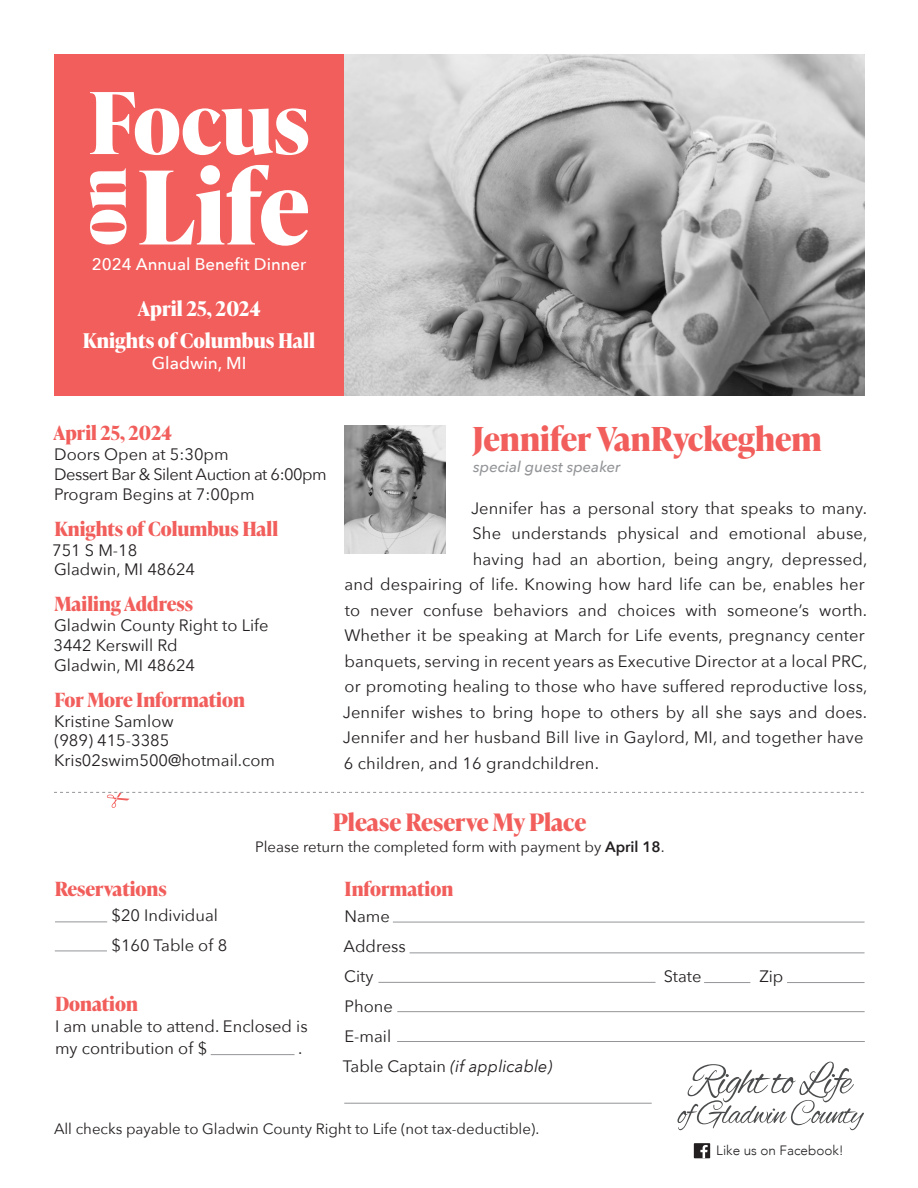
<style>
.page{position:relative;width:918px;height:1188px;background:#fff}
.page>*{position:absolute;margin:0;border:0;box-sizing:border-box;transform-origin:0 0}
.t1{font:700 33px "Ivy Presto Headline";color:#f15e5b}
.t2{font:700 24px "Ivy Presto Headline";color:#f15e5b}
.t3{font:700 20.25px "Ivy Presto Headline";color:#fff}
.t4{font:700 19.5px "Ivy Presto Headline";color:#f15e5b}
.t5{font:500 17.25px "Avenir Next";color:#fff}
.t6{font:500 16.8px "Avenir Next";color:#fff}
.t7{font:16.5px/22.5px "Avenir Next";letter-spacing:.01em;color:#231f20}
.t8{font:16.5px "Avenir Next";letter-spacing:-.03em;color:#231f20}
.t9{font:italic 16.5px "Avenir Next";color:#231f20}
.t10{font:15px "Avenir Next";color:#231f20}
.t11{font:italic 500 15px "Avenir Next";color:#939598}
.t12{font:300 13.5px "Avenir";color:#231f20}
.s1{font-weight:600}
.s2{font-style:normal}
</style>
<div class="page">
<div style="left:54px;top:54px;width:290px;height:342px;background:#f15e5b"></div>
<svg style="left:54px;top:792px;width:810px;height:16px"></svg>
<hr style="left:55px;top:922px;width:52px;height:1px;background:#939598">
<hr style="left:55px;top:951px;width:52px;height:1px;background:#939598">
<hr style="left:393px;top:922px;width:472px;height:1px;background:#939598">
<hr style="left:410px;top:953px;width:455px;height:1px;background:#939598">
<hr style="left:378px;top:982px;width:278px;height:1px;background:#939598">
<hr style="left:704px;top:982px;width:46px;height:1px;background:#939598">
<hr style="left:787px;top:982px;width:78px;height:1px;background:#939598">
<hr style="left:397px;top:1011px;width:468px;height:1px;background:#939598">
<hr style="left:397px;top:1041px;width:468px;height:1px;background:#939598">
<hr style="left:344px;top:1103px;width:308px;height:1px;background:#939598">
<hr style="left:211px;top:1054px;width:84px;height:1px;background:#939598">
<svg style="left:90px;top:92px;width:218px;height:63px"></svg>
<svg style="left:90px;top:168px;width:37px;height:77px"></svg>
<svg style="left:139px;top:165px;width:169px;height:81px"></svg>
<img style="left:344px;top:54px;width:521px;height:342px">
<div style="left:694px;top:1143px;width:16px;height:15px;background:#231f20"></div>
<svg style="left:700px;top:1145px;width:8px;height:13px"></svg>
<img style="left:344px;top:425px;width:102px;height:129px">
<svg style="left:677px;top:1062px;width:187px;height:68px"></svg>
<p class="t6" style="left:92px;top:250px;width:216px">2024 Annual Benefit Dinner</p>
<p class="t3" style="left:138px;top:294px;width:124px">April 25, 2024</p>
<p class="t3" style="left:83px;top:326px;width:234px">Knights of Columbus Hall</p>
<p class="t5" style="left:152px;top:348px;width:96px">Gladwin, MI</p>
<p class="t4" style="left:54px;top:419px;width:120px">April 25, 2024</p>
<p class="t7" style="left:54px;top:442px;width:176px">Doors Open at 5:30pm</p>
<p class="t8" style="left:54px;top:460px;width:274px">Dessert Bar &amp; Silent Auction at 6:00pm</p>
<p class="t7" style="left:54px;top:482px;width:202px">Program Begins at 7:00pm</p>
<p class="t4" style="left:54px;top:515px;width:225px">Knights of Columbus Hall</p>
<p class="t7" style="left:52px;top:538px;width:87px">751 S M-18</p>
<p class="t7" style="left:54px;top:558px;width:143px">Gladwin, MI 48624</p>
<p class="t4" style="left:55px;top:590px;width:140px">Mailing Address</p>
<p class="t7" style="left:54px;top:613px;width:216px">Gladwin County Right to Life</p>
<p class="t7" style="left:54px;top:633px;width:126px">3442 Kerswill Rd</p>
<p class="t7" style="left:54px;top:653px;width:143px">Gladwin, MI 48624</p>
<p class="t4" style="left:54px;top:686px;width:192px">For More Information</p>
<p class="t7" style="left:54px;top:709px;width:121px">Kristine Samlow</p>
<p class="t7" style="left:54px;top:729px;width:117px">(989) 415-3385</p>
<p class="t7" style="left:54px;top:748px;width:222px">Kris02swim500@hotmail.com</p>
<p class="t1" style="left:472px;top:415px;width:351px">Jennifer VanRyckeghem</p>
<p class="t11" style="left:473px;top:454px;width:149px">special guest speaker</p>
<p class="t7" style="left:471px;top:496px;width:398px">Jennifer has a personal story that speaks to many.</p>
<p class="t7" style="left:472px;top:522px;width:396px">She understands physical and emotional abuse,</p>
<p class="t7" style="left:473px;top:547px;width:396px">having had an abortion, being angry, depressed,</p>
<p class="t7" style="left:345px;top:573px;width:522px">and despairing of life. Knowing how hard life can be, enables her</p>
<p class="t7" style="left:345px;top:598px;width:524px">to never confuse behaviors and choices with someone’s worth.</p>
<p class="t7" style="left:344px;top:624px;width:522px">Whether it be speaking at March for Life events, pregnancy center</p>
<p class="t7" style="left:345px;top:649px;width:524px">banquets, serving in recent years as Executive Director at a local PRC,</p>
<p class="t7" style="left:345px;top:675px;width:524px">or promoting healing to those who have suffered reproductive loss,</p>
<p class="t7" style="left:343px;top:700px;width:526px">Jennifer wishes to bring hope to others by all she says and does.</p>
<p class="t7" style="left:343px;top:726px;width:522px">Jennifer and her husband Bill live in Gaylord, MI, and together have</p>
<p class="t7" style="left:344px;top:751px;width:257px">6 children, and 16 grandchildren.</p>
<p class="t2" style="left:333px;top:805px;width:255px">Please Reserve My Place</p>
<p class="t10" style="left:255px;top:835px;width:411px">Please return the completed form with payment by <span class="s1">April 18</span>.</p>
<p class="t4" style="left:55px;top:875px;width:113px">Reservations</p>
<p class="t4" style="left:345px;top:875px;width:110px">Information</p>
<p class="t7" style="left:344px;top:904px;width:47px">Name</p>
<p class="t7" style="left:343px;top:934px;width:64px">Address</p>
<p class="t7" style="left:344px;top:964px;width:31px">City</p>
<p class="t7" style="left:664px;top:964px;width:39px">State</p>
<p class="t7" style="left:759px;top:964px;width:26px">Zip</p>
<p class="t7" style="left:344px;top:994px;width:50px">Phone</p>
<p class="t7" style="left:344px;top:1024px;width:48px">E-mail</p>
<p class="t9" style="left:343px;top:1052px;width:211px"><span class="s2">Table Captain</span> (if applicable)</p>
<p class="t7" style="left:111px;top:904px;width:108px">$20 Individual</p>
<p class="t7" style="left:111px;top:933px;width:117px">$160 Table of 8</p>
<p class="t4" style="left:55px;top:990px;width:84px">Donation</p>
<p class="t7" style="left:55px;top:1014px;width:254px">I am unable to attend. Enclosed is my contribution of $</p>
<p class="t7" style="left:298px;top:1037px;width:6px">.</p>
<p class="t10" style="left:54px;top:1116px;width:487px">All checks payable to Gladwin County Right to Life (not tax-deductible).</p>
<p class="t12" style="left:716px;top:1143px;width:129px">Like us on Facebook!</p>
</div>
